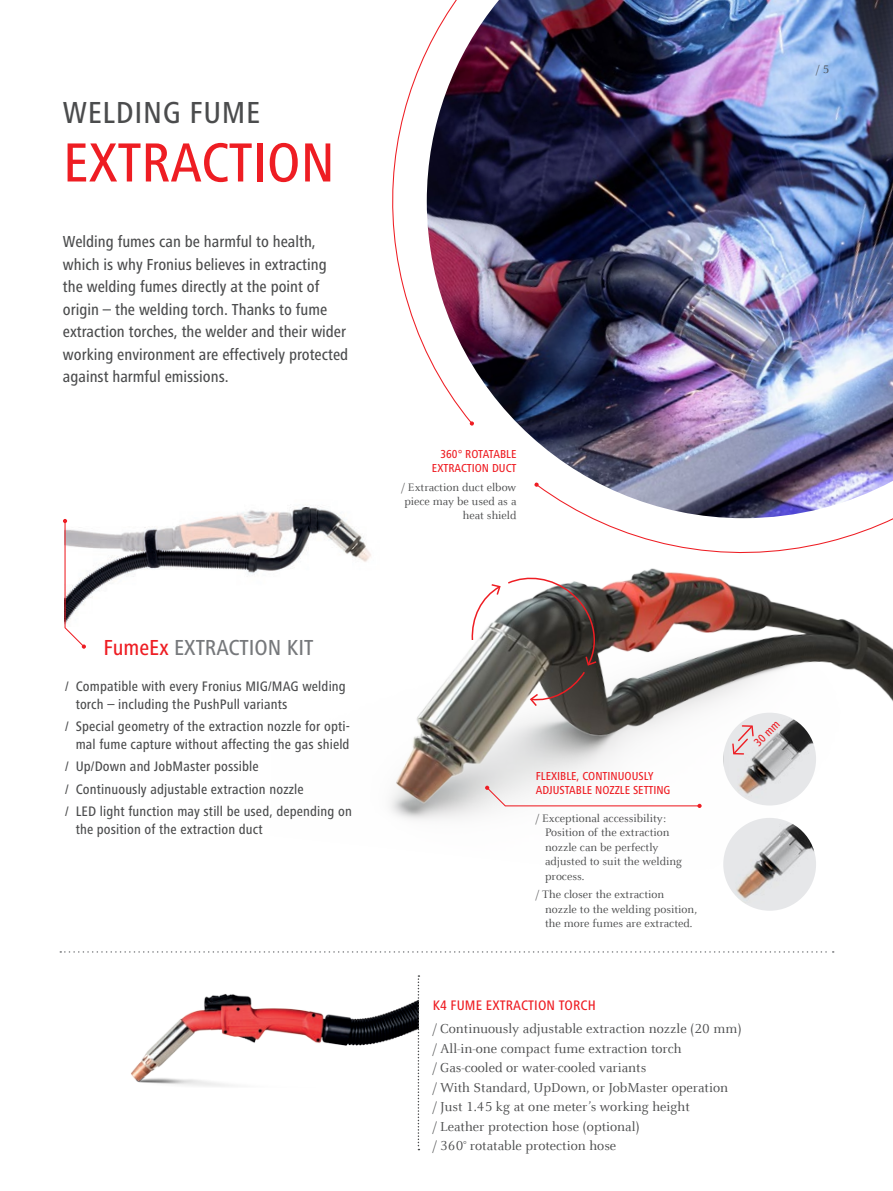
<style>
.page{position:relative;width:893px;height:1191px;background:#fff}
.page>*{position:absolute;margin:0;border:0;box-sizing:border-box;transform-origin:0 0}
.t1{font:500 condensed 57px "Frutiger Next LTW1 G";color:#ee1d23}
.t2{font:500 condensed 31.5px "Frutiger Next LTW1 G";letter-spacing:.02em;color:#4b4c4d}
.t3{font:500 condensed 22.5px "Frutiger Next LTW1 G";color:#76787b}
.t4{font:500 condensed 16.5px/22.5px "Frutiger Next LTW1 G";color:#4b4c4d}
.t5{font:500 condensed 14.25px/18px "Frutiger Next LTW1 G";letter-spacing:.01em;color:#4b4c4d}
.t6{font:14.25px/19.5px "Celeste Offc Pro";color:#4b4c4d}
.t7{font:500 condensed 14.25px "Frutiger Next LTW1 G";letter-spacing:.01em;color:#ee1d23}
.t8{font:12px/14.4px "Celeste Offc Pro";color:#4b4c4d}
.t9{font:500 condensed 12px/14.4px "Frutiger Next LTW1 G";color:#ee1d23}
.s1{color:#ee1d23}
</style>
<div class="page">
<img style="left:390px;top:518px;width:503px;height:302px">
<img style="left:131px;top:985px;width:287px;height:111px">
<svg style="left:418px;top:975px;width:1px;height:175px"></svg>
<svg style="left:60px;top:951px;width:774px;height:1px"></svg>
<img style="left:723px;top:818px;width:93px;height:92px">
<svg style="left:485px;top:785px;width:217px;height:23px"></svg>
<img style="left:723px;top:712px;width:93px;height:93px">
<svg style="left:731px;top:724px;width:23px;height:31px"></svg>
<img style="left:427px;top:0;width:466px;height:518px">
<img style="left:86px;top:504px;width:285px;height:95px">
<svg style="left:63px;top:519px;width:23px;height:129px"></svg>
<svg style="left:471px;top:574px;width:129px;height:133px"></svg>
<h2 class="t2" style="left:63px;top:94px;width:199px">WELDING FUME</h2>
<h1 class="t1" style="left:63px;top:130px;width:273px">EXTRACTION</h1>
<p class="t4" style="left:63px;top:231px;width:287px">Welding fumes can be harmful to health, which is why Fronius believes in extracting the welding fumes directly at the point of origin – the welding torch. Thanks to fume extraction torches, the welder and their wider working environment are effectively protected against harmful emissions.</p>
<h3 class="t3" style="left:104px;top:634px;width:211px"><span class="s1">FumeEx</span> EXTRACTION KIT</h3>
<p class="t5" style="left:76px;top:677px;width:272px;text-indent:-11px">/ Compatible with every Fronius MIG/MAG welding torch – including the PushPull variants</p>
<p class="t5" style="left:65px;top:717px;width:286px;text-align:right">/ Special geometry of the extraction nozzle for opti&shy;mal fume capture without affecting the gas shield</p>
<p class="t5" style="left:65px;top:755px;width:288px;line-height:22.2px">/ Up/Down and JobMaster possible<br>/ Continuously adjustable extraction nozzle<br>/ LED light function may still be used, depending on</p>
<p class="t5" style="left:76px;top:820px;width:189px">the position of the extraction duct</p>
<p class="t8" style="left:816px;top:61px;width:14px">/ 5</p>
<p class="t9" style="left:432px;top:446px;width:86px;text-align:right">360° ROTATABLE<br>EXTRACTION DUCT</p>
<p class="t8" style="left:402px;top:479px;width:116px;text-align:right">/ Extraction duct elbow piece may be used as a heat shield</p>
<p class="t9" style="left:536px;top:768px;width:136px">FLEXIBLE, CONTINUOUSLY<br>ADJUSTABLE NOZZLE SETTING</p>
<p class="t8" style="left:545px;top:811px;width:139px;text-indent:-9px">/ Exceptional accessibility:<br>Position of the extraction nozzle can be perfectly adjusted to suit the welding process.</p>
<p class="t8" style="left:545px;top:887px;width:153px;text-indent:-9px">/ The closer the extraction nozzle to the welding position, the more fumes are extracted.</p>
<p class="t9" style="left:751px;top:739px;width:33px;rotate:-45deg">30 mm</p>
<p class="t7" style="left:433px;top:996px;width:165px">K4 FUME EXTRACTION TORCH</p>
<p class="t6" style="left:433px;top:1018px;width:310px">/ Continuously adjustable extraction nozzle (20 mm) / All-in-one compact fume extraction torch<br>/ Gas-cooled or water-cooled variants<br>/ With Standard, UpDown, or JobMaster operation<br>/ Just 1.45 kg at one meter’s working height<br>/ Leather protection hose (optional)<br>/ 360° rotatable protection hose</p>
</div>
